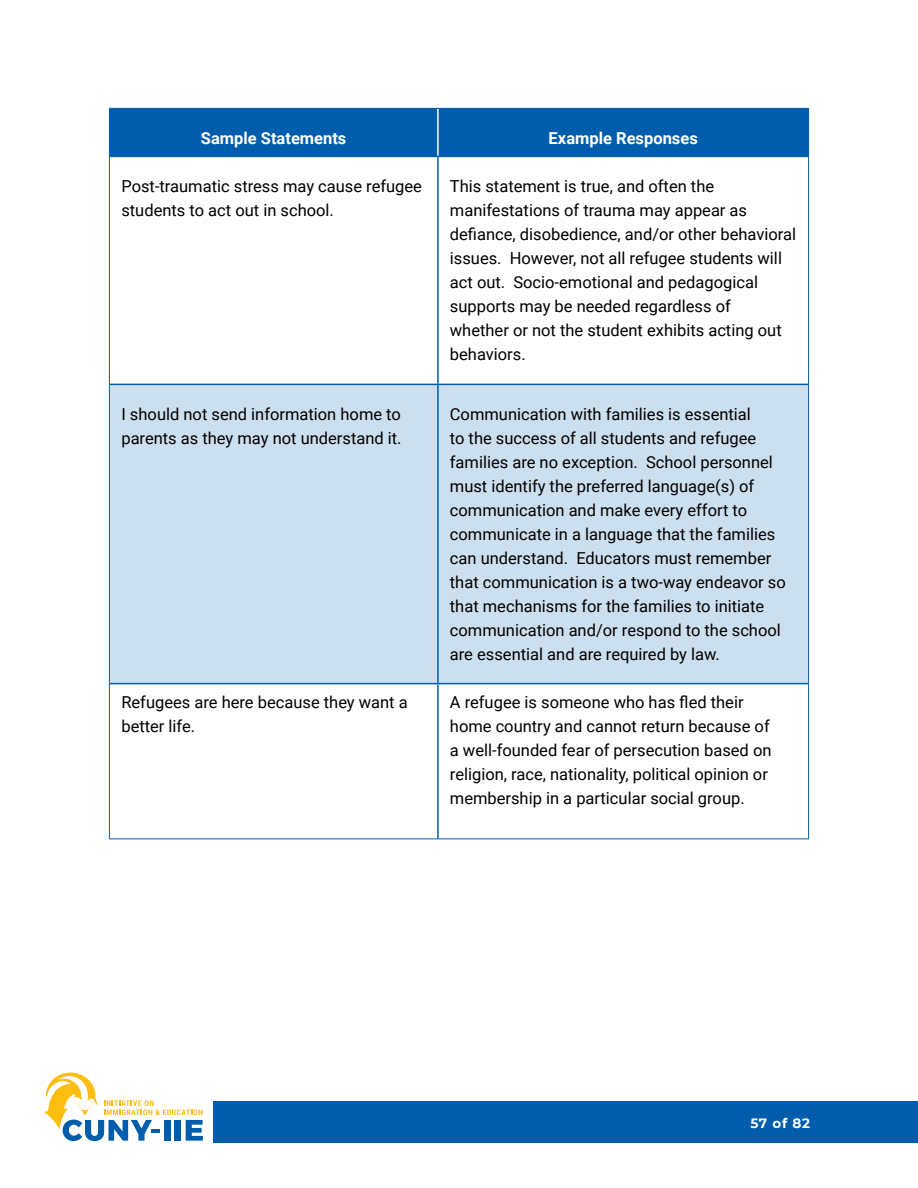
<style>
.page{position:relative;width:918px;height:1188px;background:#fff}
.page>*{position:absolute;margin:0;border:0;box-sizing:border-box;transform-origin:0 0}
.t1{font:16.5px/24px "Roboto";color:#000}
.t2{font:700 16.5px "Roboto";color:#fff}
.t3{font:700 13.5px "Montserrat";color:#fff}
</style>
<div class="page">
<div style="left:213px;top:1101px;width:705px;height:42px;background:#005dac"></div>
<svg style="left:44px;top:1072px;width:159px;height:69px"></svg>
<div style="left:110px;top:109px;width:698px;height:47px;background:#005dac"></div>
<div style="left:110px;top:385px;width:698px;height:298px;background:#ccdfee"></div>
<hr style="left:110px;top:156px;width:328px;height:1px;background:#005dac">
<hr style="left:438px;top:156px;width:370px;height:1px;background:#005dac">
<hr style="left:437px;top:157px;width:2px;height:227px;background:#005dac">
<hr style="left:110px;top:384px;width:328px;height:1px;background:#005dac">
<hr style="left:438px;top:384px;width:370px;height:1px;background:#005dac">
<hr style="left:437px;top:385px;width:2px;height:298px;background:#005dac">
<hr style="left:110px;top:683px;width:328px;height:1px;background:#005dac">
<hr style="left:438px;top:683px;width:370px;height:1px;background:#005dac">
<hr style="left:437px;top:684px;width:2px;height:154px;background:#005dac">
<hr style="left:437px;top:109px;width:2px;height:47px;background:#fff">
<hr style="left:109px;top:108px;width:329px;height:1px;background:#005dac">
<hr style="left:109px;top:109px;width:1px;height:47px;background:#005dac">
<hr style="left:438px;top:108px;width:371px;height:1px;background:#005dac">
<hr style="left:808px;top:109px;width:1px;height:47px;background:#005dac">
<hr style="left:109px;top:156px;width:1px;height:228px;background:#005dac">
<hr style="left:808px;top:156px;width:1px;height:228px;background:#005dac">
<hr style="left:109px;top:384px;width:1px;height:300px;background:#005dac">
<hr style="left:808px;top:384px;width:1px;height:300px;background:#005dac">
<hr style="left:109px;top:684px;width:1px;height:154px;background:#005dac">
<hr style="left:808px;top:684px;width:1px;height:154px;background:#005dac">
<hr style="left:109px;top:838px;width:329px;height:1px;background:#005dac">
<hr style="left:438px;top:838px;width:371px;height:1px;background:#005dac">
<p class="t2" style="left:201px;top:127px;width:147px">Sample Statements</p>
<p class="t2" style="left:549px;top:127px;width:151px">Example Responses</p>
<p class="t1" style="left:121px;top:174px;width:302px">Post-traumatic stress may cause refugee students to act out in school.</p>
<p class="t1" style="left:450px;top:174px;width:348px">This statement is true, and often the manifestations of trauma may appear as defiance, disobedience, and/or other behavioral issues. However, not all refugee students will act out. Socio-emotional and pedagogical supports may be needed regardless of<br>whether or not the student exhibits acting out behaviors.</p>
<p class="t1" style="left:121px;top:402px;width:282px">I should not send information home to parents as they may not understand it.</p>
<p class="t1" style="left:450px;top:402px;width:337px">Communication with families is essential<br>to the success of all students and refugee families are no exception. School personnel must identify the preferred language(s) of communication and make every effort to communicate in a language that the families can understand. Educators must remember that communication is a two-way endeavor so that mechanisms for the families to initiate communication and/or respond to the school are essential and are required by law.</p>
<p class="t1" style="left:121px;top:690px;width:288px">Refugees are here because they want a better life.</p>
<p class="t1" style="left:450px;top:690px;width:323px">A refugee is someone who has fled their home country and cannot return because of a well-founded fear of persecution based on religion, race, nationality, political opinion or membership in a particular social group.</p>
<p class="t3" style="left:750px;top:1113px;width:61px">57 of 82</p>
</div>
